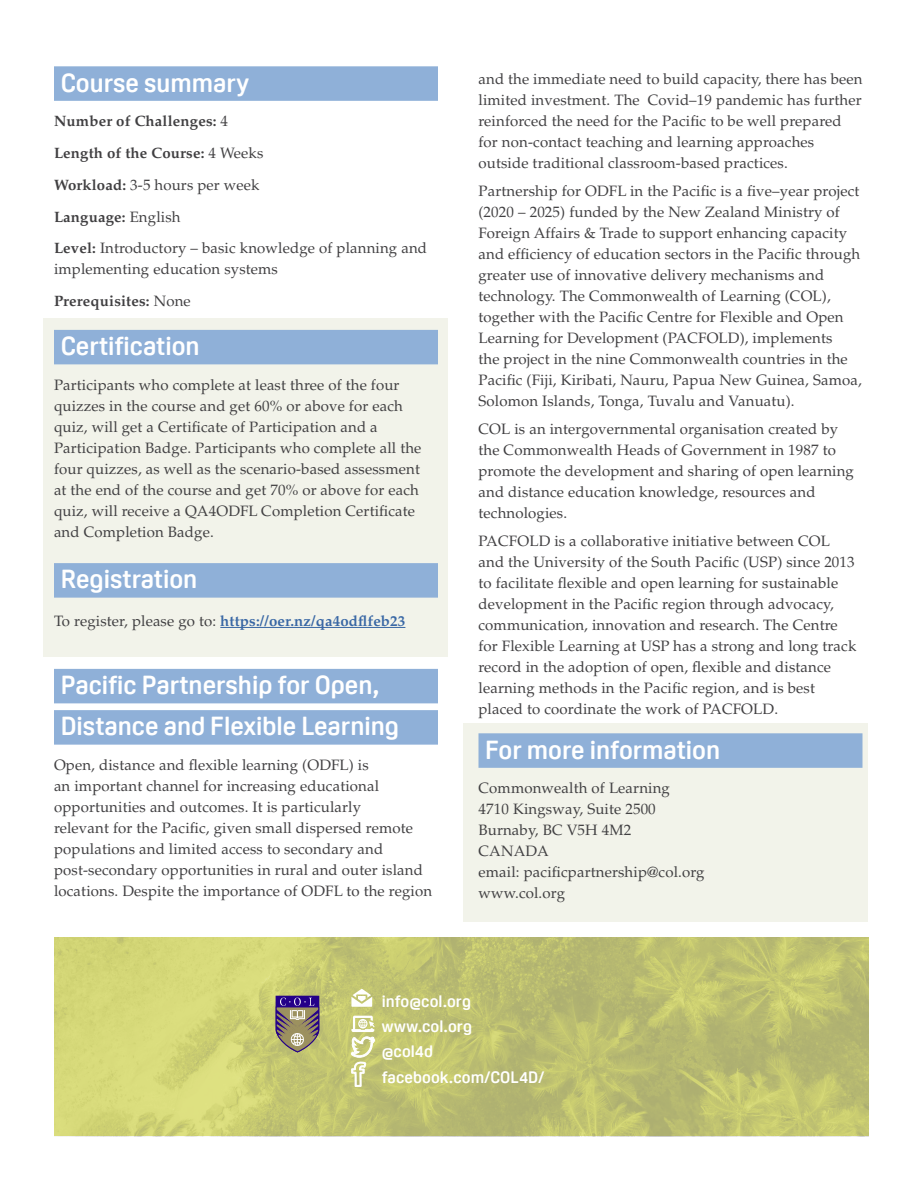
<style>
.page{position:relative;width:918px;height:1188px;background:#fff}
.page>*{position:absolute;margin:0;border:0;box-sizing:border-box;transform-origin:0 0}
.t1{font:700 25.5px/41.2px "Oscine";color:#fff}
.t2{font:700 16.2px/25.2px "Oscine";letter-spacing:.005em;color:#fff}
.t3{font:15px/21px "Palatino LT Std";letter-spacing:.01em;color:#414042}
.t4{font:700 15px "Palatino LT Std";letter-spacing:.01em;color:#3a68a5}
.s1{font-weight:700}
.s2{font-weight:400;color:#414042}
</style>
<div class="page">
<div style="left:44px;top:318px;width:404px;height:339px;background:#f2f3ea"></div>
<div style="left:463px;top:724px;width:405px;height:198px;background:#f2f3ea"></div>
<img style="left:54px;top:937px;width:814px;height:199px">
<svg style="left:351px;top:989px;width:21px;height:18px"></svg>
<svg style="left:351px;top:1016px;width:24px;height:71px"></svg>
<svg style="left:276px;top:996px;width:43px;height:57px;background:#83737b"></svg>
<div style="left:54px;top:66px;width:384px;height:35px;background:#8fb0d8"></div>
<div style="left:54px;top:330px;width:384px;height:34px;background:#8fb0d8"></div>
<div style="left:54px;top:563px;width:384px;height:35px;background:#8fb0d8"></div>
<hr style="left:220px;top:627px;width:185px;height:1px;background:#3a68a5">
<div style="left:54px;top:669px;width:384px;height:34px;background:#8fb0d8"></div>
<div style="left:54px;top:710px;width:384px;height:35px;background:#8fb0d8"></div>
<div style="left:478px;top:733px;width:384px;height:35px;background:#8fb0d8"></div>
<h1 class="t1" style="left:61px;top:62px;width:190px">Course summary</h1>
<p class="t3" style="left:54px;top:105px;width:375px;line-height:31.8px"><span class="s1">Number of Challenges:</span> 4<br><span class="s1">Length of the Course:</span> 4 Weeks<br><span class="s1">Workload:</span> 3-5 hours per week<br><span class="s1">Language:</span> English<br><span class="s1">Level:</span> Introductory – basic knowledge of planning and</p>
<p class="t3" style="left:54px;top:254px;width:225px;line-height:31.8px">implementing education systems<br><span class="s1">Prerequisites:</span> None</p>
<h1 class="t1" style="left:61px;top:326px;width:140px">Certification</h1>
<p class="t3" style="left:54px;top:374px;width:369px">Participants who complete at least three of the four quizzes in the course and get 60% or above for each quiz, will get a Certificate of Participation and a Participation Badge. Participants who complete all the four quizzes, as well as the scenario-based assessment at the end of the course and get 70% or above for each quiz, will receive a QA4ODFL Completion Certificate and Completion Badge.</p>
<h1 class="t1" style="left:61px;top:559px;width:138px">Registration</h1>
<p class="t4" style="left:54px;top:612px;width:353px"><span class="s2">To register, please go to:</span> https://oer.nz/qa4odflfeb23</p>
<h1 class="t1" style="left:61px;top:665px;width:340px">Pacific Partnership for Open,<br>Distance and Flexible Learning</h1>
<p class="t3" style="left:54px;top:755px;width:380px">Open, distance and flexible learning (ODFL) is<br>an important channel for increasing educational opportunities and outcomes. It is particularly<br>relevant for the Pacific, given small dispersed remote populations and limited access to secondary and post-secondary opportunities in rural and outer island locations. Despite the importance of ODFL to the region</p>
<p class="t3" style="left:478px;top:69px;width:386px">and the immediate need to build capacity, there has been limited investment. The Covid–19 pandemic has further reinforced the need for the Pacific to be well prepared for non-contact teaching and learning approaches outside traditional classroom-based practices.</p>
<p class="t3" style="left:478px;top:181px;width:385px">Partnership for ODFL in the Pacific is a five–year project (2020 – 2025) funded by the New Zealand Ministry of Foreign Affairs &amp; Trade to support enhancing capacity and efficiency of education sectors in the Pacific through greater use of innovative delivery mechanisms and technology. The Commonwealth of Learning (COL), together with the Pacific Centre for Flexible and Open Learning for Development (PACFOLD), implements<br>the project in the nine Commonwealth countries in the Pacific (Fiji, Kiribati, Nauru, Papua New Guinea, Samoa, Solomon Islands, Tonga, Tuvalu and Vanuatu).</p>
<p class="t3" style="left:478px;top:419px;width:377px">COL is an intergovernmental organisation created by the Commonwealth Heads of Government in 1987 to promote the development and sharing of open learning and distance education knowledge, resources and technologies.</p>
<p class="t3" style="left:478px;top:530px;width:379px">PACFOLD is a collaborative initiative between COL and the University of the South Pacific (USP) since 2013 to facilitate flexible and open learning for sustainable development in the Pacific region through advocacy, communication, innovation and research. The Centre for Flexible Learning at USP has a strong and long track record in the adoption of open, flexible and distance learning methods in the Pacific region, and is best placed to coordinate the work of PACFOLD.</p>
<h1 class="t1" style="left:485px;top:729px;width:236px">For more information</h1>
<p class="t3" style="left:478px;top:778px;width:228px">Commonwealth of Learning<br>4710 Kingsway, Suite 2500<br>Burnaby, BC V5H 4M2<br>CANADA<br>email: pacificpartnership@col.org www.col.org</p>
<p class="t2" style="left:382px;top:989px;width:164px">info@col.org www.col.org<br>@col4d facebook.com/COL4D/</p>
</div>
